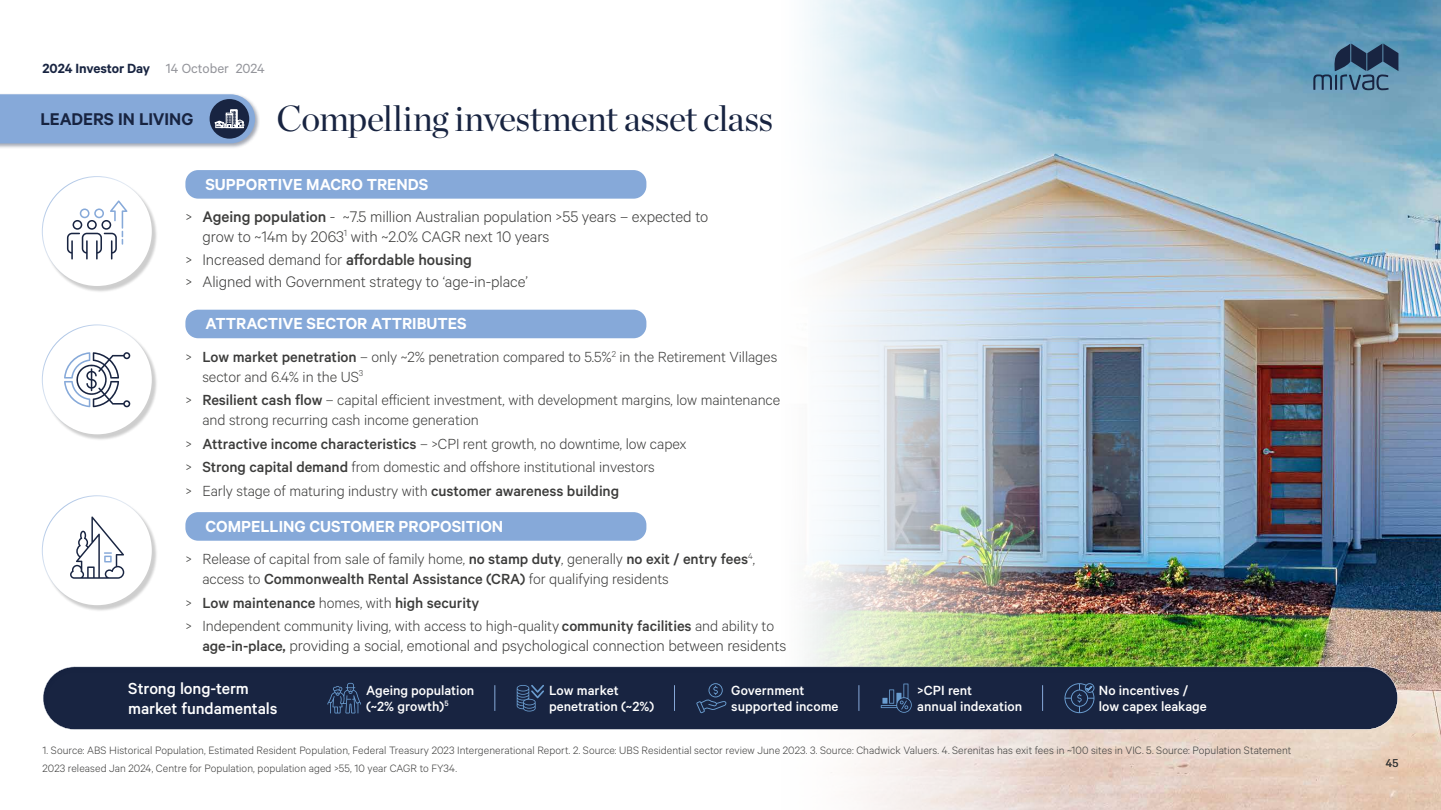
<style>
.page{position:relative;width:1441px;height:810px;background:#fff}
.page>*{position:absolute;margin:0;border:0;box-sizing:border-box;transform-origin:0 0}
.t1{font:36px "Chronicle Display";letter-spacing:-.015em;color:#182441}
.t2{font:600 19.2px "Calibre";color:#182441}
.t3{font:600 18px "Calibre";color:#fff}
.t4{font:500 18px/20.2px "Calibre";letter-spacing:-.005em;color:#fff}
.t5{font:300 17.25px/19.5px "Calibre";letter-spacing:-.005em;color:#3c3c3b}
.t6{font:300 16.5px/19.5px "Calibre";letter-spacing:-.005em;color:#3c3c3b}
.t7{font:500 15px/16.5px "Calibre";color:#fff}
.t8{font:600 15px "Calibre";letter-spacing:-.005em;color:#182441}
.t9{font:15px "Calibre";color:#94959b}
.t10{font:12.75px "Calibre";color:#3c3c3b}
.t11{font:300 12px/18.3px "Calibre";letter-spacing:.005em;color:#3c3c3b}
.s1{font-weight:500}
.s2{font-weight:500;font-size:16.5px}
</style>
<div class="page">
<img style="left:808px;top:0;width:632px;height:810px">
<div style="left:185px;top:170px;width:461px;height:29px;background:#86a9d9;border-radius:13px"></div>
<div style="left:185px;top:310px;width:461px;height:28px;background:#86a9d9;border-radius:13px"></div>
<div style="left:185px;top:512px;width:461px;height:29px;background:#86a9d9;border-radius:13px"></div>
<div style="left:43px;top:326px;width:115px;height:115px;background:#000;opacity:.2"></div>
<div style="left:43px;top:325px;width:109px;height:109px;background:#fff;border-radius:50%"></div>
<div style="left:43px;top:497px;width:115px;height:115px;background:#000;opacity:.2"></div>
<div style="left:43px;top:496px;width:109px;height:109px;background:#fff;border-radius:50%"></div>
<div style="left:43px;top:178px;width:115px;height:114px;background:#000;opacity:.2"></div>
<div style="left:43px;top:177px;width:109px;height:109px;background:#fff;border-radius:50%"></div>
<svg style="left:67px;top:200px;width:60px;height:60px"></svg>
<svg style="left:64px;top:352px;width:67px;height:56px"></svg>
<svg style="left:70px;top:516px;width:54px;height:63px"></svg>
<div style="left:42px;top:666px;width:1356px;height:66px;background:#182441"></div>
<svg style="left:494px;top:685px;width:1px;height:26px"></svg>
<svg style="left:674px;top:685px;width:1px;height:26px"></svg>
<svg style="left:858px;top:685px;width:1px;height:26px"></svg>
<svg style="left:1042px;top:685px;width:1px;height:26px"></svg>
<svg style="left:327px;top:683px;width:34px;height:30px"></svg>
<svg style="left:516px;top:685px;width:28px;height:27px"></svg>
<svg style="left:696px;top:683px;width:30px;height:30px"></svg>
<svg style="left:1064px;top:683px;width:30px;height:30px"></svg>
<svg style="left:880px;top:684px;width:31px;height:29px"></svg>
<svg style="left:1313px;top:44px;width:85px;height:46px;background:#486e8c"></svg>
<div style="left:0;top:94px;width:260px;height:56px;background:#182441;opacity:.4"></div>
<svg style="left:0;top:94px;width:255px;height:49px;background:#81a1cd"></svg>
<p class="t8" style="left:43px;top:59px;width:109px">2024 Investor Day</p>
<p class="t9" style="left:166px;top:60px;width:100px">14 October 2024</p>
<p class="t2" style="left:40px;top:107px;width:154px">LEADERS IN LIVING</p>
<h1 class="t1" style="left:276px;top:91px;width:498px">Compelling investment asset class</h1>
<p class="t3" style="left:205px;top:173px;width:224px">SUPPORTIVE MACRO TRENDS</p>
<p class="t5" style="left:202px;top:207px;width:507px;text-indent:-17px">&gt; <span class="s1">Ageing population</span> - ~7.5 million Australian population &gt;55 years – expected to grow to ~14m by 2063<sup>1</sup> with ~2.0% CAGR next 10 years</p>
<p class="t5" style="left:185px;top:247px;width:344px;line-height:22.6px">&gt; Increased demand for <span class="s1">affordable housing<br></span>&gt; Aligned with Government strategy to ‘age-in-place’</p>
<p class="t3" style="left:205px;top:313px;width:263px">ATTRACTIVE SECTOR ATTRIBUTES</p>
<p class="t6" style="left:202px;top:346px;width:576px;text-indent:-17px">&gt; <span class="s1">Low market penetration</span> – only ~2% penetration compared to 5.5%<sup>2</sup> in the Retirement Villages sector and 6.4% in the US<sup>3</sup></p>
<p class="t6" style="left:202px;top:390px;width:579px;text-indent:-17px">&gt; <span class="s1">Resilient cash flow</span> – capital efficient investment, with development margins, low maintenance and strong recurring cash income generation</p>
<p class="t6" style="left:185px;top:431px;width:503px;line-height:23.7px">&gt; <span class="s1">Attractive income characteristics</span> – &gt;CPI rent growth, no downtime, low capex &gt; <span class="s1">Strong capital demand</span> from domestic and offshore institutional investors<br>&gt; Early stage of maturing industry with <span class="s1">customer awareness building</span></p>
<p class="t3" style="left:205px;top:515px;width:299px">COMPELLING CUSTOMER PROPOSITION</p>
<p class="t6" style="left:202px;top:549px;width:554px;text-indent:-17px">&gt; Release of capital from sale of family home, <span class="s1">no stamp duty</span>, generally <span class="s1">no exit / entry fees</span><sup>4</sup>, access to <span class="s1">Commonwealth Rental Assistance (CRA)</span> for qualifying residents</p>
<p class="t6" style="left:185px;top:590px;width:590px;line-height:23.7px">&gt; <span class="s1">Low maintenance</span> homes, with <span class="s1">high security<br></span>&gt; Independent community living, with access to high-quality <span class="s1">community facilities</span> and ability to</p>
<p class="t5" style="left:202px;top:635px;width:585px"><span class="s2">age-in-place,</span> providing a social, emotional and psychological connection between residents</p>
<p class="t7" style="left:366px;top:681px;width:110px">Ageing population (~2% growth)<sup>5</sup></p>
<p class="t7" style="left:549px;top:681px;width:107px">Low market penetration (~2%)</p>
<p class="t7" style="left:731px;top:681px;width:109px">Government supported income</p>
<p class="t7" style="left:1098px;top:681px;width:109px">No incentives / low capex leakage</p>
<p class="t4" style="left:128px;top:677px;width:151px">Strong long-term market fundamentals</p>
<p class="t7" style="left:917px;top:681px;width:106px">&gt;CPI rent<br>annual indexation</p>
<p class="t11" style="left:43px;top:741px;width:1250px">1. Source: ABS Historical Population, Estimated Resident Population, Federal Treasury 2023 Intergenerational Report. 2. Source: UBS Residential sector review June 2023. 3. Source: Chadwick Valuers. 4. Serenitas has exit fees in ~100 sites in VIC. 5. Source: Population Statement<br>2023 released Jan 2024, Centre for Population, population aged &gt;55, 10 year CAGR to FY34.</p>
<p class="t10" style="left:1385px;top:756px;width:14px">45</p>
</div>
